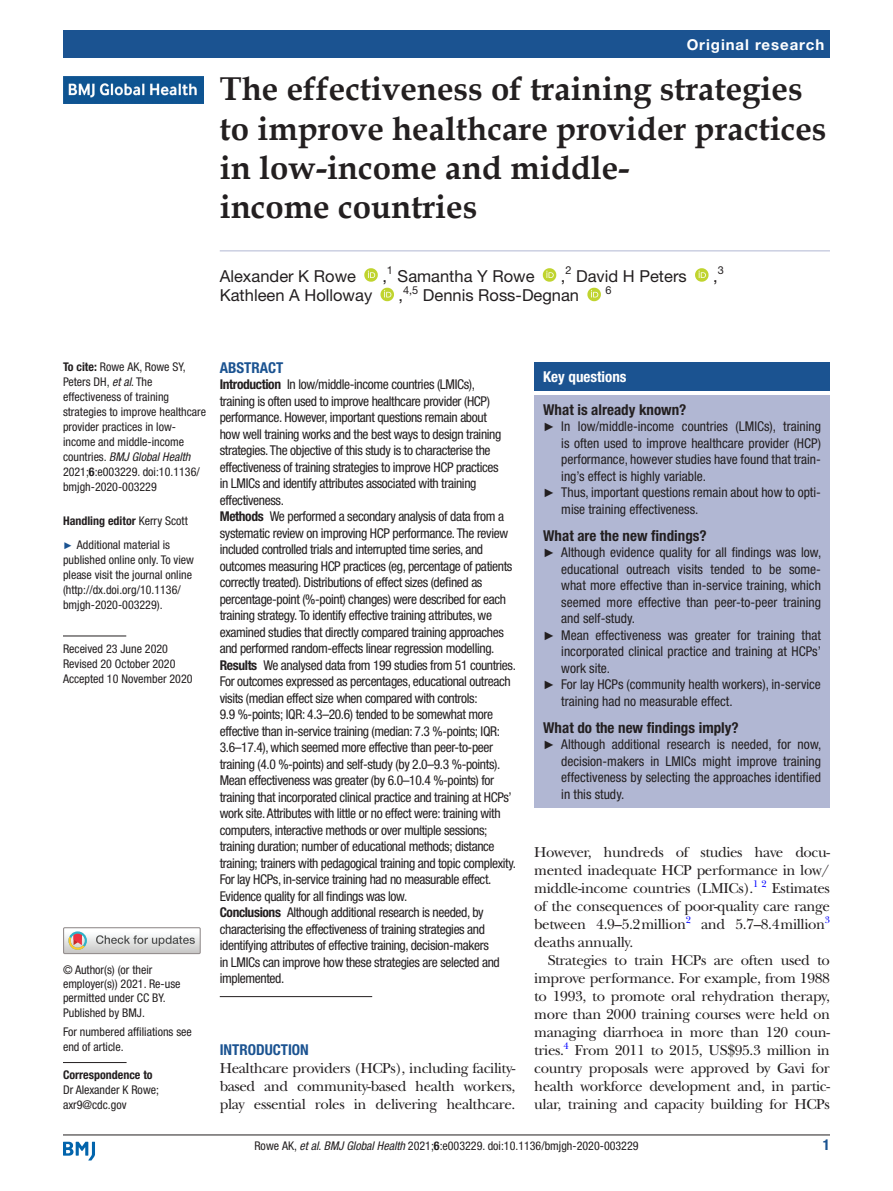
<style>
.page{position:relative;width:893px;height:1191px;background:#fff}
.page>*{position:absolute;margin:0;border:0;box-sizing:border-box;transform-origin:0 0}
.t1{font:700 33px/39px "Book Antiqua";color:#231f20}
.t2{font:16.5px "Helvetica Neue LT Std";color:#231f20}
.t3{font:15px/18px "New Baskerville";letter-spacing:-.025em;color:#231f20;text-align:justify}
.t4{font:700 condensed 15px "Helvetica Neue LT Std";color:#231f20}
.t5{font:700 condensed 15px "Helvetica Neue LT Std";color:#1b5391}
.t6{font:700 15px "Helvetica Neue LT Std";letter-spacing:.065em;color:#fff}
.t7{font:700 condensed 15px "Helvetica Neue LT Std";color:#fff}
.t8{font:condensed 13.5px/16.5px "Helvetica Neue LT Std";letter-spacing:-.025em;color:#231f20}
.t9{font:condensed 13.5px "Helvetica Neue LT Std";color:#231f20}
.t10{font:condensed 12px/15px "Helvetica Neue LT Std";color:#231f20}
.t11{font:700 condensed 12px "Helvetica Neue LT Std";color:#231f20}
.t12{font:10.95px "Helvetica Neue LT Std";color:#231f20}
.t13{font:9.9px "New Baskerville";color:#00f}
.s1{font-weight:700}
.s2{font-style:italic}
.s3{font-family:"Arial";font-stretch:normal;font-size:9.75px;color:#1b5391}
.s4{font-family:"Arial";font-stretch:normal;font-size:12px}
</style>
<div class="page">
<hr style="left:63px;top:1134px;width:767px;height:1px;background:#231f20">
<svg style="left:63px;top:1141px;width:32px;height:19px"></svg>
<div style="left:63px;top:927px;width:138px;height:27px;border:1px solid #969090"></div>
<svg style="left:64px;top:927px;width:136px;height:26px"></svg>
<hr style="left:220px;top:250px;width:610px;height:1px;background:#b1b7d3">
<svg style="left:364px;top:268px;width:14px;height:14px"></svg>
<svg style="left:543px;top:268px;width:13px;height:14px"></svg>
<svg style="left:695px;top:268px;width:13px;height:14px"></svg>
<svg style="left:380px;top:288px;width:14px;height:13px"></svg>
<svg style="left:587px;top:288px;width:14px;height:13px"></svg>
<div style="left:63px;top:31px;width:767px;height:27px;background:#1b5391"></div>
<hr style="left:63px;top:635px;width:63px;height:1px;background:#231f20">
<hr style="left:63px;top:1062px;width:64px;height:1px;background:#231f20">
<img style="left:63px;top:77px;width:141px;height:27px">
<hr style="left:220px;top:996px;width:152px;height:1px;background:#231f20">
<div style="left:534px;top:362px;width:296px;height:29px;background:#1b5391"></div>
<div style="left:534px;top:395px;width:296px;height:412px;background:#b1b7d3"></div>
<p class="t6" style="left:687px;top:35px;width:139px">Original research</p>
<h1 class="t1" style="left:220px;top:70px;width:608px">The effectiveness of training strategies to improve healthcare provider practices in low-income and middle-<br>income countries</h1>
<p class="t12" style="left:387px;top:264px;width:8px">1</p>
<p class="t2" style="left:398px;top:266px;width:138px">Samantha Y Rowe</p>
<p class="t12" style="left:565px;top:264px;width:8px">2</p>
<p class="t2" style="left:576px;top:266px;width:112px">David H Peters</p>
<p class="t2" style="left:220px;top:266px;width:138px">Alexander K Rowe</p>
<p class="t2" style="left:382px;top:266px;width:6px">,</p>
<p class="t2" style="left:561px;top:266px;width:6px">,</p>
<p class="t12" style="left:403px;top:283px;width:17px">4,5</p>
<p class="t2" style="left:423px;top:285px;width:158px">Dennis Ross-Degnan</p>
<p class="t12" style="left:605px;top:283px;width:8px">6</p>
<p class="t2" style="left:220px;top:285px;width:154px">Kathleen A Holloway</p>
<p class="t2" style="left:399px;top:285px;width:6px">,</p>
<p class="t12" style="left:718px;top:264px;width:8px">3</p>
<p class="t2" style="left:713px;top:266px;width:6px">,</p>
<p class="t10" style="left:63px;top:359px;width:145px"><span class="s1">To cite:</span> Rowe AK, Rowe SY,<br>Peters DH, <span class="s2">et al</span>. The effectiveness of training strategies to improve healthcare provider practices in low&shy;income and middle-income countries. <span class="s2">BMJ Global Health<br></span>2021;<span class="s1">6</span>:e003229. doi:10.1136/ bmjgh-2020-003229</p>
<p class="t10" style="left:63px;top:508px;width:126px;line-height:24px"><span class="s1">Handling editor</span> Kerry Scott <span class="s3">►</span> Additional material is</p>
<p class="t10" style="left:63px;top:552px;width:133px">published online only. To view please visit the journal online (http://dx.doi.org/10.1136/ bmjgh-2020-003229).</p>
<p class="t10" style="left:63px;top:641px;width:131px">Received 23 June 2020<br>Revised 20 October 2020<br>Accepted 10 November 2020</p>
<p class="t10" style="left:63px;top:962px;width:119px;line-height:14.4px">© Author(s) (or their employer(s)) 2021. Re-use permitted under CC BY.<br>Published by BMJ.</p>
<p class="t10" style="left:63px;top:1024px;width:130px">For numbered affiliations see end of article.</p>
<p class="t11" style="left:63px;top:1067px;width:91px">Correspondence to</p>
<p class="t10" style="left:63px;top:1082px;width:98px">Dr Alexander K Rowe; axr9@cdc.gov</p>
<p class="t5" style="left:220px;top:358px;width:65px">ABSTRACT</p>
<p class="t8" style="left:220px;top:376px;width:298px"><span class="s1">Introduction</span> In low/middle-income countries (LMICs),<br>training is often used to improve healthcare provider (HCP) performance. However, important questions remain about<br>how well training works and the best ways to design training strategies. The objective of this study is to characterise the effectiveness of training strategies to improve HCP practices<br>in LMICs and identify attributes associated with training effectiveness.<br><span class="s1">Methods</span> We performed a secondary analysis of data from a systematic review on improving HCP performance. The review included controlled trials and interrupted time series, and outcomes measuring HCP practices (eg, percentage of patients correctly treated). Distributions of effect sizes (defined as percentage-point (%-point) changes) were described for each training strategy. To identify effective training attributes, we examined studies that directly compared training approaches and performed random-effects linear regression modelling.<br><span class="s1">Results</span> We analysed data from 199 studies from 51 countries.<br>For outcomes expressed as percentages, educational outreach visits (median effect size when compared with controls:<br>9.9 %-points; IQR: 4.3–20.6) tended to be somewhat more effective than in-service training (median: 7.3 %-points; IQR:<br>3.6–17.4), which seemed more effective than peer-to-peer training (4.0 %-points) and self-study (by 2.0–9.3 %-points).<br>Mean effectiveness was greater (by 6.0–10.4 %-points) for training that incorporated clinical practice and training at HCPs’ work site. Attributes with little or no effect were: training with computers, interactive methods or over multiple sessions; training duration; number of educational methods; distance training; trainers with pedagogical training and topic complexity.<br>For lay HCPs, in-service training had no measurable effect.<br>Evidence quality for all findings was low.<br><span class="s1">Conclusions</span> Although additional research is needed, by characterising the effectiveness of training strategies and identifying attributes of effective training, decision-makers<br>in LMICs can improve how these strategies are selected and implemented.</p>
<p class="t5" style="left:220px;top:1041px;width:91px">INTRODUCTION</p>
<p class="t3" style="left:220px;top:1059px;width:297px">Healthcare providers (HCPs), including facility&shy;based and community-based health workers, play essential roles in delivering healthcare.</p>
<p class="t7" style="left:543px;top:367px;width:85px">Key questions</p>
<p class="t4" style="left:543px;top:400px;width:145px">What is already known?</p>
<p class="t9" style="left:543px;top:418px;width:279px"><span class="s4">►</span> In low/middle-income countries (LMICs), training</p>
<p class="t9" style="left:561px;top:435px;width:261px">is often used to improve healthcare provider (HCP)</p>
<p class="t9" style="left:561px;top:451px;width:261px">performance, however studies have found that train-</p>
<p class="t9" style="left:561px;top:468px;width:146px">ing’s effect is highly variable.</p>
<p class="t9" style="left:543px;top:484px;width:279px"><span class="s4">►</span> Thus, important questions remain about how to opti-</p>
<p class="t9" style="left:561px;top:501px;width:139px">mise training effectiveness.</p>
<p class="t4" style="left:543px;top:526px;width:165px">What are the new findings?</p>
<p class="t9" style="left:543px;top:544px;width:280px"><span class="s4">►</span> Although evidence quality for all findings was low,</p>
<p class="t9" style="left:561px;top:561px;width:261px">educational outreach visits tended to be some-</p>
<p class="t9" style="left:561px;top:577px;width:261px">what more effective than in-service training, which</p>
<p class="t9" style="left:561px;top:594px;width:261px">seemed more effective than peer-to-peer training</p>
<p class="t9" style="left:561px;top:610px;width:75px">and self-study.</p>
<p class="t9" style="left:543px;top:627px;width:279px"><span class="s4">►</span> Mean effectiveness was greater for training that</p>
<p class="t9" style="left:561px;top:643px;width:261px">incorporated clinical practice and training at HCPs’</p>
<p class="t9" style="left:561px;top:660px;width:50px">work site.</p>
<p class="t9" style="left:543px;top:676px;width:279px"><span class="s4">►</span> For lay HCPs (community health workers), in-service</p>
<p class="t9" style="left:561px;top:693px;width:173px">training had no measurable effect.</p>
<p class="t4" style="left:543px;top:718px;width:197px">What do the new findings imply?</p>
<p class="t8" style="left:561px;top:736px;width:262px;text-align:justify;text-indent:-18px"><span class="s4">►</span> Although additional research is needed, for now, decision-makers in LMICs might improve training effectiveness by selecting the approaches identified in this study.</p>
<p class="t3" style="left:534px;top:843px;width:297px">However, hundreds of studies have docu&shy;mented inadequate HCP performance in low/ middle-income countries (LMICs).</p>
<p class="t13" style="left:753px;top:877px;width:15px">1 2</p>
<p class="t3" style="left:534px;top:879px;width:297px;text-indent:237px">Estimates of the consequences of poor-quality care range between 4.9–5.2million</p>
<p class="t13" style="left:686px;top:913px;width:7px">2</p>
<p class="t3" style="left:701px;top:915px;width:126px">and 5.7–8.4million</p>
<p class="t13" style="left:825px;top:913px;width:7px">3</p>
<p class="t3" style="left:534px;top:933px;width:101px">deaths annually.</p>
<p class="t3" style="left:548px;top:951px;width:284px">Strategies to train HCPs are often used to</p>
<p class="t3" style="left:534px;top:969px;width:297px">improve performance. For example, from 1988</p>
<p class="t3" style="left:534px;top:987px;width:297px">to 1993, to promote oral rehydration therapy,</p>
<p class="t3" style="left:534px;top:1005px;width:297px">more than 2000 training courses were held on</p>
<p class="t3" style="left:534px;top:1023px;width:297px">managing diarrhoea in more than 120 coun-</p>
<p class="t3" style="left:534px;top:1041px;width:31px">tries.</p>
<p class="t13" style="left:564px;top:1039px;width:7px">4</p>
<p class="t3" style="left:534px;top:1041px;width:297px;text-indent:41px">From 2011 to 2015, US$95.3 million in country proposals were approved by Gavi for health workforce development and, in partic&shy;ular, training and capacity building for HCPs</p>
<p class="t10" style="left:254px;top:1137px;width:386px">Rowe AK, <span class="s2">et al</span>. <span class="s2">BMJ Global Health</span> 2021;<span class="s1">6</span>:e003229. doi:10.1136/bmjgh-2020-003229</p>
<p class="t5" style="left:823px;top:1135px;width:9px">1</p>
</div>
